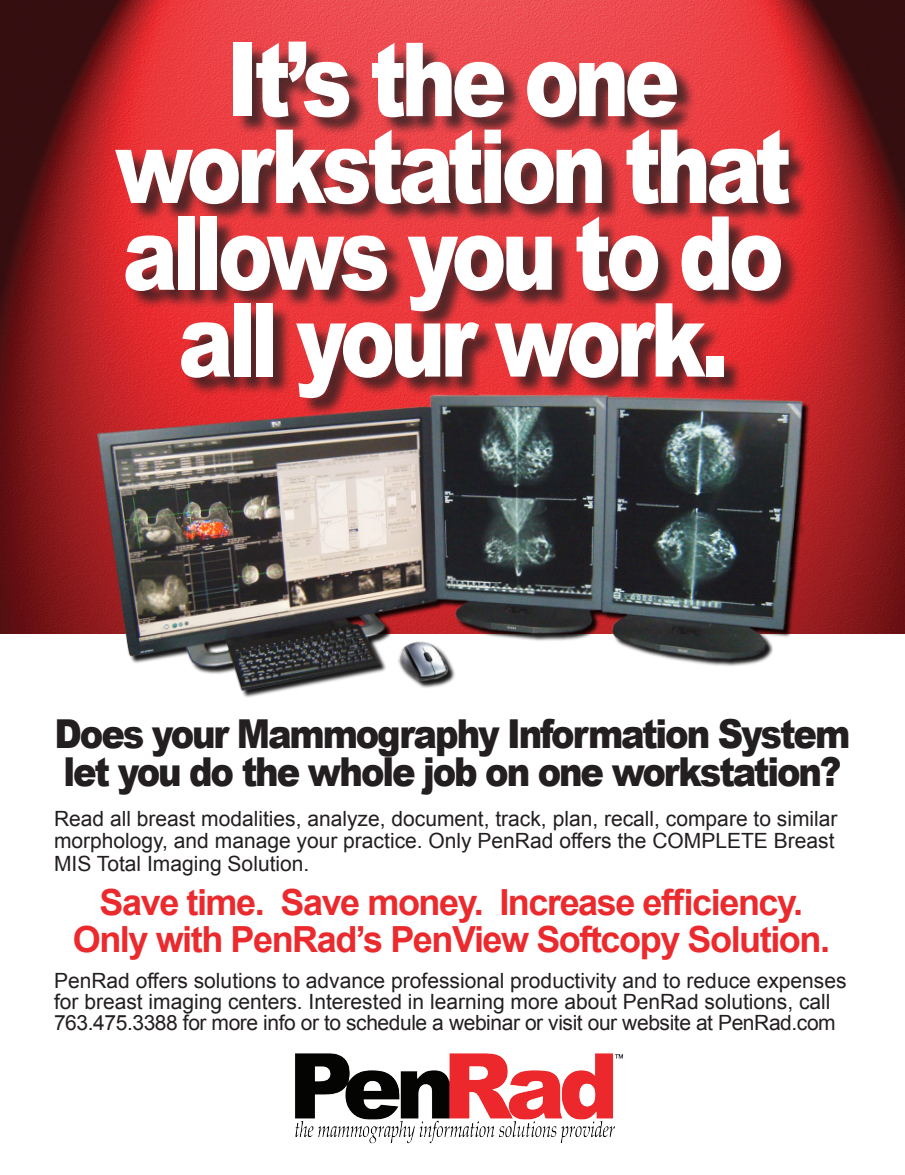
<style>
.page{position:relative;width:905px;height:1175px;background:#fff}
.page>*{position:absolute;margin:0;border:0;box-sizing:border-box;transform-origin:0 0}
.t1{font:900 102.3px/86.8px "Arial";letter-spacing:-.06em;color:#fff;text-align:center;scale:.81 1}
.t2{font:900 39.9px/38.8px "Arial";letter-spacing:-.06em;color:#231f20;scale:.88 1}
.t3{font:700 36px/37.5px "Arial";letter-spacing:-.04em;color:#eb2a2e;text-align:center}
.t4{font:21px/21px "Arial";color:#231f20}
</style>
<div class="page">
<img style="left:0;top:0;width:904px;height:633px">
<div style="left:117px;top:44px;width:689px;height:372px;background:#231f20;opacity:.75"></div>
<img style="left:295px;top:1053px;width:328px;height:91px">
<img style="left:80px;top:380px;width:743px;height:318px">
<h1 class="t1" style="left:115px;top:37px;width:836px">It’s the one workstation that allows you to do all your work.</h1>
<h2 class="t2" style="left:55px;top:714px;width:905px">Does your Mammography Information System let you do the whole job on one workstation?</h2>
<p class="t4" style="left:54px;top:807px;width:785px;line-height:22.5px">Read all breast modalities, analyze, document, track, plan, recall, compare to similar morphology, and manage your practice. Only PenRad offers the COMPLETE Breast<br>MIS Total Imaging Solution.</p>
<h3 class="t3" style="left:73px;top:883px;width:758px">Save time. Save money. Increase efficiency.<br>Only with PenRad’s PenView Softcopy Solution.</h3>
<p class="t4" style="left:54px;top:969px;width:794px">PenRad offers solutions to advance professional productivity and to reduce expenses for breast imaging centers. Interested in learning more about PenRad solutions, call<br>763.475.3388 for more info or to schedule a webinar or visit our website at PenRad.com</p>
</div>
